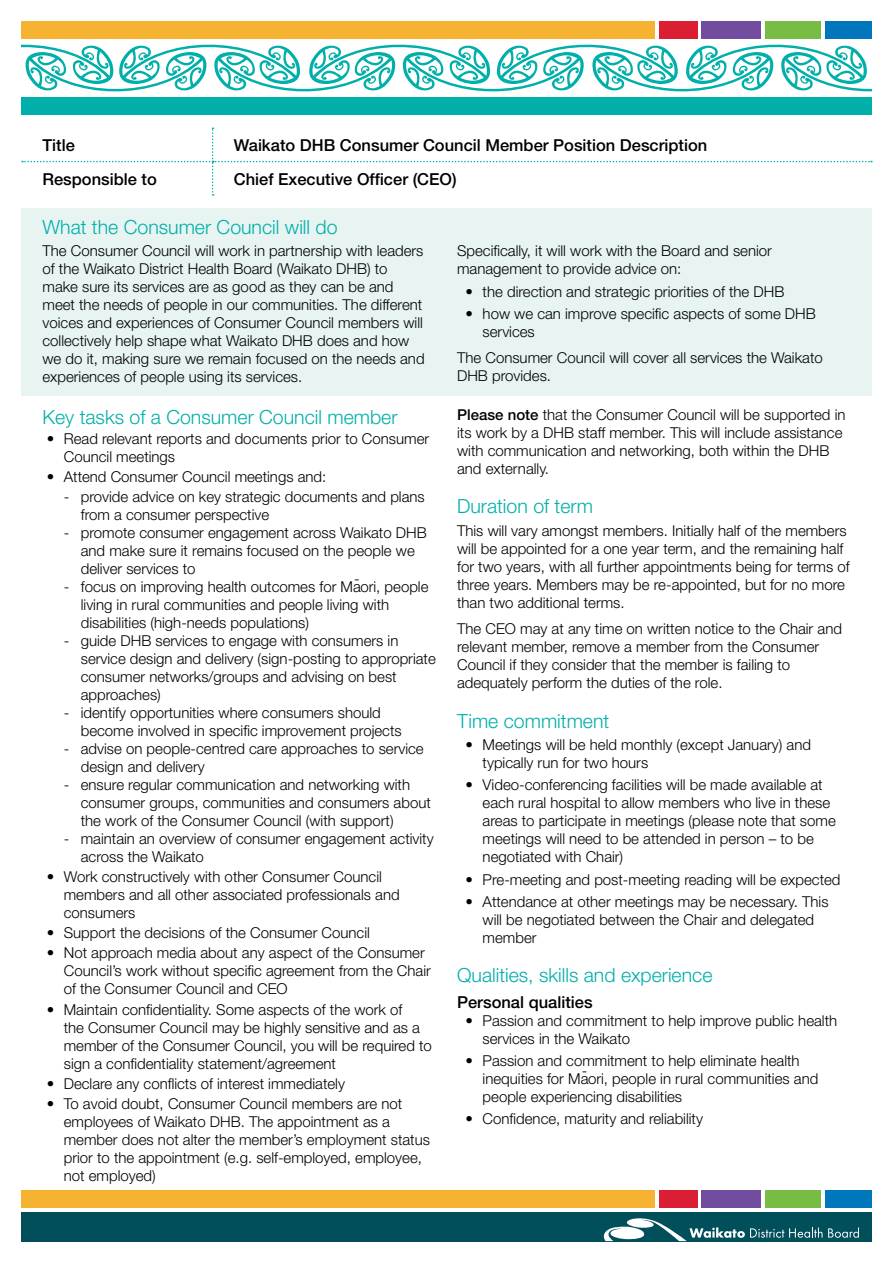
<style>
.page{position:relative;width:893px;height:1263px;background:#fff}
.page>*{position:absolute;margin:0;border:0;box-sizing:border-box;transform-origin:0 0}
.t1{font:300 19.5px "Helvetica Neue";color:#00afa9}
.t2{font:500 16.5px "Helvetica Neue";color:#000}
.t3{font:300 15px/18px "Helvetica Neue";color:#000}
.s1{font-weight:500}
</style>
<div class="page">
<div style="left:21px;top:208px;width:851px;height:187px;background:#e7f4f2"></div>
<div style="left:21px;top:98px;width:851px;height:17px;background:#00afa9"></div>
<div style="left:21px;top:1212px;width:851px;height:30px;background:#004f5a"></div>
<svg style="left:603px;top:1218px;width:219px;height:23px"></svg>
<svg style="left:828px;top:1227px;width:31px;height:11px"></svg>
<div style="left:21px;top:21px;width:634px;height:17px;background:#f6b332"></div>
<div style="left:659px;top:21px;width:38px;height:17px;background:#dc1e35"></div>
<div style="left:702px;top:21px;width:59px;height:17px;background:#724c9f"></div>
<div style="left:765px;top:21px;width:56px;height:17px;background:#77bd43"></div>
<div style="left:825px;top:21px;width:47px;height:17px;background:#0076bc"></div>
<svg style="left:21px;top:44px;width:851px;height:48px"></svg>
<div style="left:21px;top:1191px;width:634px;height:17px;background:#f6b332"></div>
<div style="left:659px;top:1191px;width:38px;height:17px;background:#dc1e35"></div>
<div style="left:702px;top:1191px;width:59px;height:17px;background:#724c9f"></div>
<div style="left:765px;top:1191px;width:56px;height:17px;background:#77bd43"></div>
<div style="left:825px;top:1191px;width:47px;height:17px;background:#0076bc"></div>
<svg style="left:22px;top:128px;width:850px;height:68px"></svg>
<p class="t2" style="left:43px;top:135px;width:34px">Title</p>
<p class="t2" style="left:234px;top:135px;width:475px">Waikato DHB Consumer Council Member Position Description</p>
<p class="t2" style="left:43px;top:170px;width:116px">Responsible to</p>
<p class="t2" style="left:234px;top:170px;width:224px">Chief Executive Officer (CEO)</p>
<h1 class="t1" style="left:43px;top:215px;width:297px">What the Consumer Council will do</h1>
<p class="t3" style="left:43px;top:242px;width:384px">The Consumer Council will work in partnership with leaders of the Waikato District Health Board (Waikato DHB) to make sure its services are as good as they can be and meet the needs of people in our communities. The different voices and experiences of Consumer Council members will collectively help shape what Waikato DHB does and how we do it, making sure we remain focused on the needs and experiences of people using its services.</p>
<p class="t3" style="left:457px;top:242px;width:316px">Specifically, it will work with the Board and senior management to provide advice on:</p>
<p class="t3" style="left:466px;top:282px;width:320px">• the direction and strategic priorities of the DHB</p>
<p class="t3" style="left:483px;top:304px;width:335px;text-indent:-17px">• how we can improve specific aspects of some DHB services</p>
<p class="t3" style="left:457px;top:349px;width:367px">The Consumer Council will cover all services the Waikato<br>DHB provides.</p>
<h1 class="t1" style="left:43px;top:405px;width:357px">Key tasks of a Consumer Council member</h1>
<p class="t3" style="left:64px;top:429px;width:367px;text-indent:-17px">• Read relevant reports and documents prior to Consumer<br>Council meetings</p>
<p class="t3" style="left:47px;top:467px;width:281px">• Attend Consumer Council meetings and:</p>
<p class="t3" style="left:81px;top:487px;width:345px;text-indent:-17px">- provide advice on key strategic documents and plans from a consumer perspective</p>
<p class="t3" style="left:81px;top:523px;width:347px;text-indent:-17px">- promote consumer engagement across Waikato DHB and make sure it remains focused on the people we deliver services to</p>
<p class="t3" style="left:64px;top:577px;width:366px">- focus on improving health outcomes for Maori, people</p>
<p class="t3" style="left:81px;top:566px;width:310px;line-height:25.5px;text-indent:273px">- living in rural communities and people living with</p>
<p class="t3" style="left:81px;top:613px;width:230px">disabilities (high-needs populations)</p>
<p class="t3" style="left:81px;top:631px;width:357px;text-indent:-17px">- guide DHB services to engage with consumers in service design and delivery (sign-posting to appropriate consumer networks/groups and advising on best approaches)</p>
<p class="t3" style="left:81px;top:703px;width:322px;text-indent:-17px">- identify opportunities where consumers should become involved in specific improvement projects</p>
<p class="t3" style="left:81px;top:739px;width:344px;text-indent:-17px">- advise on people-centred care approaches to service design and delivery</p>
<p class="t3" style="left:81px;top:775px;width:352px;text-indent:-17px">- ensure regular communication and networking with consumer groups, communities and consumers about the work of the Consumer Council (with support)</p>
<p class="t3" style="left:81px;top:829px;width:354px;text-indent:-17px">- maintain an overview of consumer engagement activity across the Waikato</p>
<p class="t3" style="left:64px;top:867px;width:337px;text-indent:-17px">• Work constructively with other Consumer Council members and all other associated professionals and consumers</p>
<p class="t3" style="left:47px;top:924px;width:325px">• Support the decisions of the Consumer Council</p>
<p class="t3" style="left:64px;top:944px;width:369px;text-indent:-17px">• Not approach media about any aspect of the Consumer<br>Council’s work without specific agreement from the Chair of the Consumer Council and CEO</p>
<p class="t3" style="left:64px;top:1000px;width:370px;text-indent:-17px">• Maintain confidentiality. Some aspects of the work of<br>the Consumer Council may be highly sensitive and as a member of the Consumer Council, you will be required to sign a confidentiality statement/agreement</p>
<p class="t3" style="left:47px;top:1074px;width:300px">• Declare any conflicts of interest immediately</p>
<p class="t3" style="left:64px;top:1094px;width:368px;text-indent:-17px">• To avoid doubt, Consumer Council members are not employees of Waikato DHB. The appointment as a member does not alter the member’s employment status prior to the appointment (e.g. self-employed, employee, not employed)</p>
<p class="t3" style="left:457px;top:405px;width:390px"><span class="s1">Please note</span> that the Consumer Council will be supported in its work by a DHB staff member. This will include assistance with communication and networking, both within the DHB and externally.</p>
<h1 class="t1" style="left:457px;top:495px;width:137px">Duration of term</h1>
<p class="t3" style="left:457px;top:521px;width:394px">This will vary amongst members. Initially half of the members will be appointed for a one year term, and the remaining half for two years, with all further appointments being for terms of three years. Members may be re-appointed, but for no more than two additional terms.</p>
<p class="t3" style="left:457px;top:619px;width:386px">The CEO may at any time on written notice to the Chair and relevant member, remove a member from the Consumer Council if they consider that the member is failing to adequately perform the duties of the role.</p>
<h1 class="t1" style="left:457px;top:709px;width:154px">Time commitment</h1>
<p class="t3" style="left:483px;top:735px;width:330px;text-indent:-17px">• Meetings will be held monthly (except January) and typically run for two hours</p>
<p class="t3" style="left:483px;top:775px;width:355px;text-indent:-17px">• Video-conferencing facilities will be made available at each rural hospital to allow members who live in these areas to participate in meetings (please note that some meetings will need to be attended in person – to be negotiated with Chair)</p>
<p class="t3" style="left:466px;top:870px;width:376px">• Pre-meeting and post-meeting reading will be expected</p>
<p class="t3" style="left:483px;top:892px;width:347px;text-indent:-17px">• Attendance at other meetings may be necessary. This will be negotiated between the Chair and delegated member</p>
<h1 class="t1" style="left:457px;top:963px;width:257px">Qualities, skills and experience</h1>
<p class="t2" style="left:457px;top:992px;width:137px">Personal qualities</p>
<p class="t3" style="left:483px;top:1011px;width:356px;text-indent:-17px">• Passion and commitment to help improve public health services in the Waikato</p>
<p class="t3" style="left:483px;top:1051px;width:337px;text-indent:-17px">• Passion and commitment to help eliminate health inequities for Maori, people in rural communities and</p>
<p class="t3" style="left:483px;top:1058px;width:201px;line-height:25.5px;text-align:center">-<br>people experiencing disabilities</p>
<p class="t3" style="left:466px;top:1109px;width:239px">• Confidence, maturity and reliability</p>
</div>
